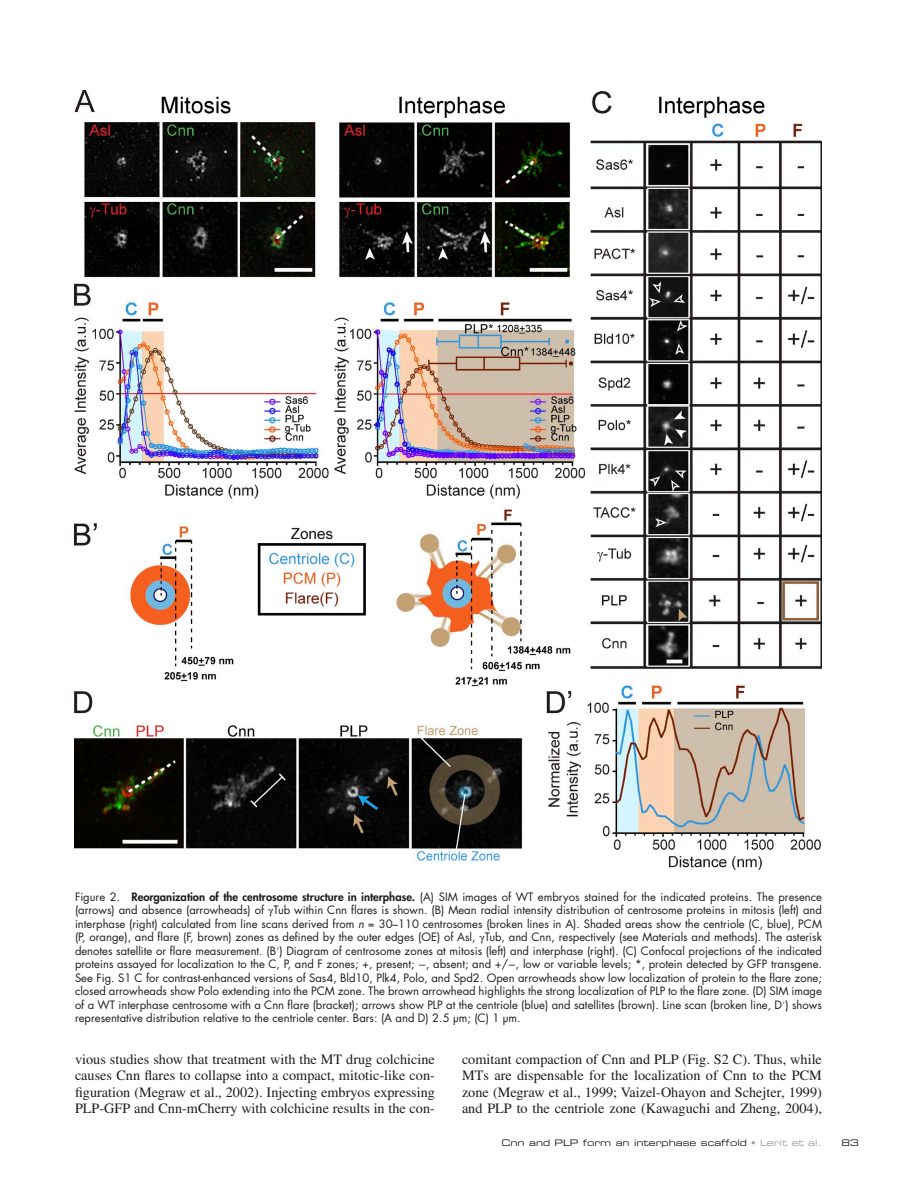
<style>
.page{position:relative;width:918px;height:1188px;background:#fff}
.page>*{position:absolute;margin:0;border:0;box-sizing:border-box;transform-origin:0 0}
.t1{font:14.25px/16.5px "Times LT Std";color:#1d1d1b;text-align:justify}
.t2{font:11.25px/13.5px "Futura Std";color:#1d1d1b;text-align:justify}
.t3{font:9px "Eurostile LT Std Ex 2";color:#1d1d1b}
.s1{font-weight:800}
.s2{font-family:"STIX General"}
.s3{font-style:italic}
.s4{color:#9d9d9d}
</style>
<div class="page">
<img style="left:75px;top:90px;width:747px;height:779px">
<p class="t2" style="left:75px;top:890px;width:749px">Figure 2. <span class="s1">Reorganization of the centrosome structure in interphase.</span> (A) SIM images of WT embryos stained for the indicated proteins. The presence (arrows) and absence (arrowheads) of <span class="s2">γ</span>Tub within Cnn flares is shown. (B) Mean radial intensity distribution of centrosome proteins in mitosis (left) and interphase (right) calculated from line scans derived from <span class="s3">n</span> = 30–110 centrosomes (broken lines in A). Shaded areas show the centriole (C, blue), PCM (P, orange), and flare (F, brown) zones as defined by the outer edges (OE) of Asl, <span class="s2">γ</span>Tub, and Cnn, respectively (see Materials and methods). The asterisk denotes satellite or flare measurement. (B<span class="s2">′</span>) Diagram of centrosome zones at mitosis (left) and interphase (right). (C) Confocal projections of the indicated proteins assayed for localization to the C, P, and F zones; +, present; <span class="s2">−</span>, absent; and +/<span class="s2">−</span>, low or variable levels; *, protein detected by GFP transgene.<br>See Fig. S1 C for contrast-enhanced versions of Sas4, Bld10, Plk4, Polo, and Spd2. Open arrowheads show low localization of protein to the flare zone; closed arrowheads show Polo extending into the PCM zone. The brown arrowhead highlights the strong localization of PLP to the flare zone. (D) SIM image of a WT interphase centrosome with a Cnn flare (bracket); arrows show PLP at the centriole (blue) and satellites (brown). Line scan (broken line, D<span class="s2">′</span>) shows representative distribution relative to the centriole center. Bars: (A and D) 2.5 µm; (C) 1 µm.</p>
<p class="t1" style="left:75px;top:1050px;width:362px">vious studies show that treatment with the MT drug colchicine causes Cnn flares to collapse into a compact, mitotic-like con&shy;figuration (Megraw et al., 2002). Injecting embryos expressing PLP-GFP and Cnn-mCherry with colchicine results in the con-</p>
<p class="t1" style="left:462px;top:1050px;width:361px">comitant compaction of Cnn and PLP (Fig. S2 C). Thus, while MTs are dispensable for the localization of Cnn to the PCM zone (Megraw et al., 1999; Vaizel-Ohayon and Schejter, 1999) and PLP to the centriole zone (Kawaguchi and Zheng, 2004),</p>
<p class="t3" style="left:501px;top:1136px;width:322px">Cnn and PLP form an interphase scaffold <span class="s4">• Lerit et al.</span></p>
<p class="t3" style="left:841px;top:1136px;width:19px">83</p>
</div>
